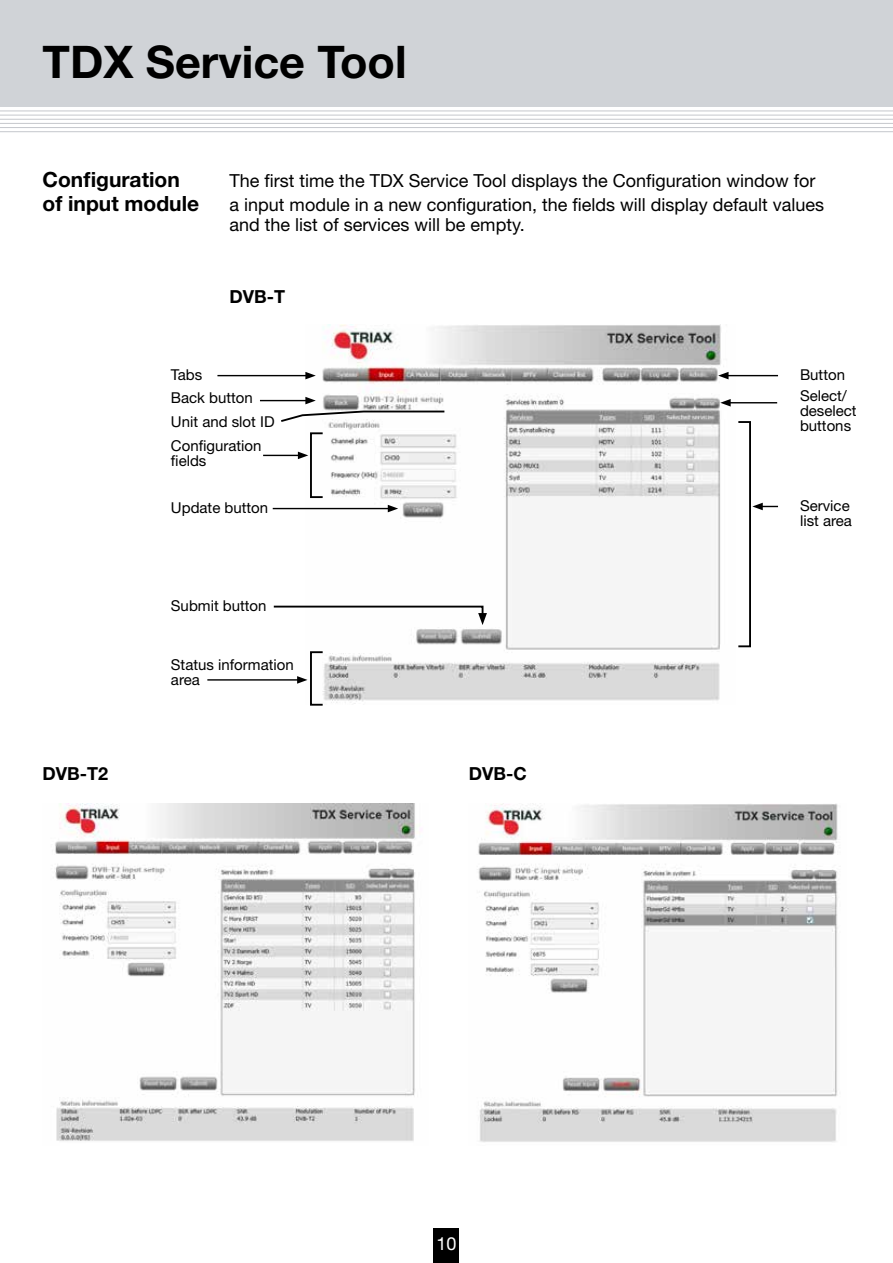
<style>
.page{position:relative;width:893px;height:1263px;background:#fff}
.page>*{position:absolute;margin:0;border:0;box-sizing:border-box;transform-origin:0 0}
.t1{font:700 45px "Helvetica Neue";color:#000}
.t2{font:700 21px/24px "Helvetica Neue";color:#000}
.t3{font:18px/23.7px "Helvetica Neue";color:#000}
.t4{font:700 18px "Helvetica Neue";color:#000}
.t5{font:18px "Helvetica Neue";color:#fff}
.t6{font:15px/23.9px "Helvetica Neue";color:#000}
</style>
<div class="page">
<div style="left:434px;top:1228px;width:25px;height:35px;background:#000"></div>
<hr style="left:0;top:111px;width:893px;height:1px;background:#c5c7cc">
<hr style="left:0;top:115px;width:893px;height:1px;background:#c5c7cc">
<hr style="left:0;top:119px;width:893px;height:1px;background:#c5c7cc">
<hr style="left:0;top:123px;width:893px;height:1px;background:#c5c7cc">
<hr style="left:0;top:127px;width:893px;height:1px;background:#c5c7cc">
<hr style="left:0;top:131px;width:893px;height:1px;background:#c5c7cc">
<div style="left:0;top:0;width:893px;height:106px;background:#d0d3d7"></div>
<img style="left:55px;top:803px;width:360px;height:338px">
<img style="left:478px;top:803px;width:360px;height:339px">
<img style="left:305px;top:325px;width:431px;height:379px">
<hr style="left:217px;top:375px;width:91px;height:1px;background:#000">
<svg style="left:305px;top:372px;width:11px;height:7px"></svg>
<hr style="left:260px;top:400px;width:48px;height:1px;background:#000">
<svg style="left:305px;top:397px;width:11px;height:7px"></svg>
<svg style="left:281px;top:410px;width:165px;height:13px"></svg>
<hr style="left:263px;top:455px;width:37px;height:1px;background:#000">
<svg style="left:298px;top:452px;width:10px;height:7px"></svg>
<div style="left:310px;top:432px;width:14px;height:66px;border:2px solid #000"></div>
<hr style="left:273px;top:508px;width:117px;height:1px;background:#000">
<svg style="left:388px;top:505px;width:10px;height:7px"></svg>
<hr style="left:207px;top:679px;width:92px;height:2px;background:#000">
<svg style="left:297px;top:676px;width:10px;height:8px"></svg>
<div style="left:310px;top:651px;width:14px;height:55px;border:2px solid #000"></div>
<svg style="left:273px;top:605px;width:214px;height:20px"></svg>
<div style="left:737px;top:421px;width:14px;height:226px;border:2px solid #000"></div>
<hr style="left:726px;top:375px;width:52px;height:1px;background:#000">
<svg style="left:718px;top:372px;width:10px;height:7px"></svg>
<hr style="left:728px;top:402px;width:49px;height:1px;background:#000">
<svg style="left:720px;top:399px;width:11px;height:7px"></svg>
<svg style="left:752px;top:503px;width:26px;height:7px"></svg>
<h1 class="t1" style="left:43px;top:34px;width:366px">TDX Service Tool</h1>
<p class="t2" style="left:43px;top:167px;width:158px">Configuration of input module</p>
<p class="t3" style="left:230px;top:169px;width:596px">The first time the TDX Service Tool displays the Configuration window for a input module in a new configuration, the fields will display default values</p>
<p class="t3" style="left:230px;top:212px;width:297px">and the list of services will be empty.</p>
<p class="t4" style="left:230px;top:286px;width:57px">DVB-T</p>
<p class="t6" style="left:171px;top:362px;width:105px">Tabs<br>Back button<br>Unit and slot ID<br>Configuration</p>
<p class="t6" style="left:171px;top:449px;width:37px">fields</p>
<p class="t6" style="left:171px;top:496px;width:99px">Update button</p>
<p class="t6" style="left:171px;top:593px;width:97px">Submit button</p>
<p class="t6" style="left:171px;top:657px;width:124px;line-height:15px">Status information area</p>
<p class="t4" style="left:43px;top:763px;width:67px">DVB-T2</p>
<p class="t4" style="left:469px;top:763px;width:60px">DVB-C</p>
<p class="t5" style="left:436px;top:1232px;width:22px">10</p>
<p class="t6" style="left:800px;top:363px;width:48px;line-height:21.6px">Button<br>Select/</p>
<p class="t6" style="left:800px;top:403px;width:58px;line-height:15px">deselect buttons</p>
<p class="t6" style="left:800px;top:498px;width:53px;line-height:15px">Service list area</p>
</div>
